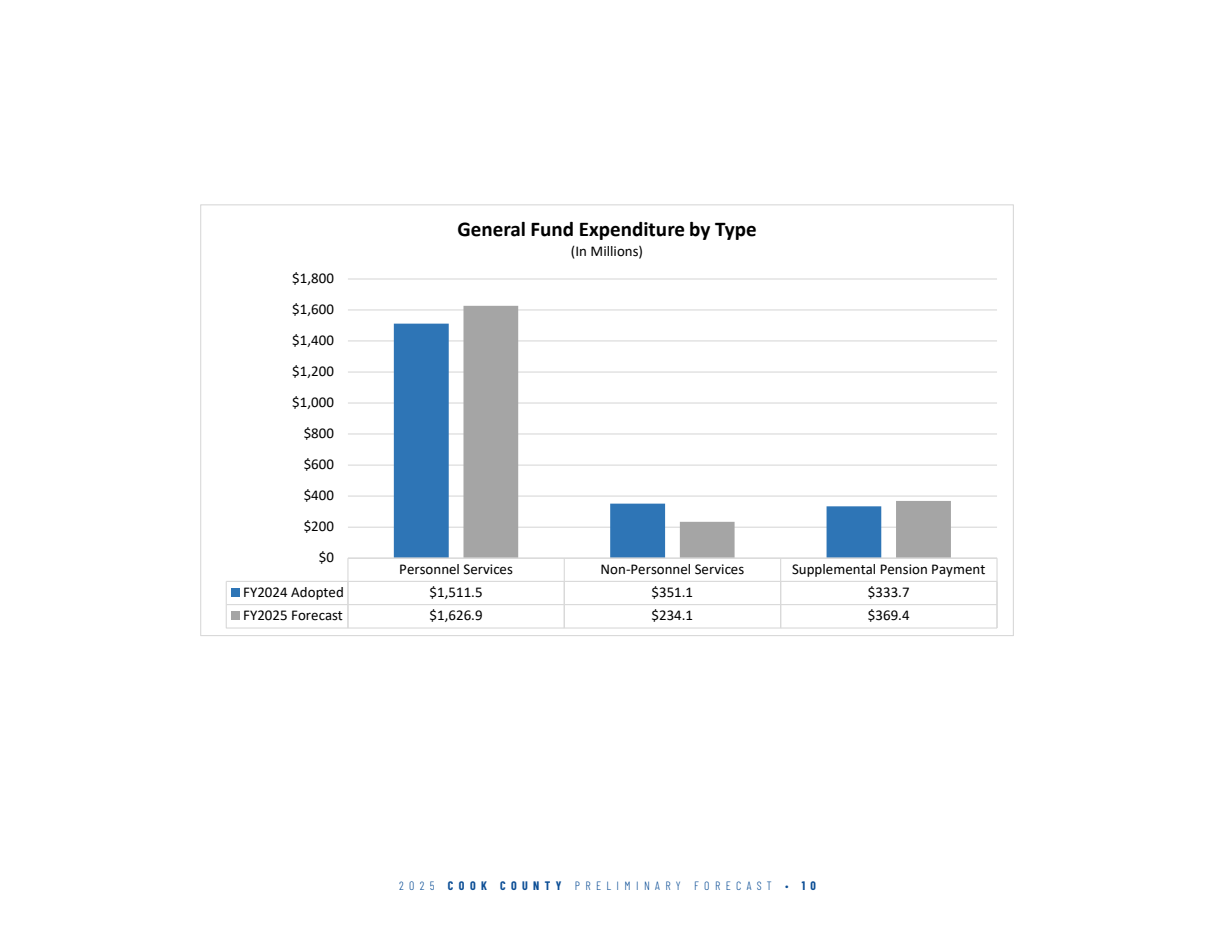
<style>
.page{position:relative;width:1215px;height:945px;background:#fff}
.page>*{position:absolute;margin:0;border:0;box-sizing:border-box;transform-origin:0 0}
.t1{font:700 21px "Calibri";color:#000}
.t2{font:15px "Calibri";letter-spacing:.005em;color:#000}
.t3{font:300 12px "Barlow Condensed";letter-spacing:.45em;color:#0d4f96}
.s1{font-weight:700}
</style>
<div class="page">
<hr style="left:348px;top:527px;width:649px;height:1px;background:#d9d9d9">
<hr style="left:348px;top:496px;width:649px;height:1px;background:#d9d9d9">
<hr style="left:348px;top:465px;width:649px;height:1px;background:#d9d9d9">
<hr style="left:348px;top:433px;width:649px;height:2px;background:#d9d9d9">
<hr style="left:348px;top:402px;width:649px;height:2px;background:#d9d9d9">
<hr style="left:348px;top:371px;width:649px;height:2px;background:#d9d9d9">
<hr style="left:348px;top:340px;width:649px;height:1px;background:#d9d9d9">
<hr style="left:348px;top:309px;width:649px;height:2px;background:#d9d9d9">
<hr style="left:348px;top:278px;width:649px;height:2px;background:#d9d9d9">
<svg style="left:394px;top:324px;width:70px;height:234px;fill:#2e75b6"></svg>
<svg style="left:464px;top:306px;width:487px;height:252px"></svg>
<svg style="left:225px;top:558px;width:773px;height:71px"></svg>
<hr style="left:996px;top:605px;width:2px;height:23px;background:#d9d9d9">
<div style="left:231px;top:612px;width:9px;height:8px;background:#a5a5a5"></div>
<p class="t2" style="left:292px;top:268px;width:43px">$1,800</p>
<p class="t2" style="left:292px;top:299px;width:43px">$1,600</p>
<p class="t2" style="left:292px;top:330px;width:43px">$1,400</p>
<p class="t2" style="left:292px;top:361px;width:43px">$1,200</p>
<p class="t2" style="left:292px;top:392px;width:43px">$1,000</p>
<p class="t2" style="left:304px;top:423px;width:32px">$800</p>
<p class="t2" style="left:304px;top:454px;width:32px">$600</p>
<p class="t2" style="left:304px;top:485px;width:32px">$400</p>
<p class="t2" style="left:304px;top:516px;width:32px">$200</p>
<p class="t2" style="left:319px;top:547px;width:17px">$0</p>
<p class="t1" style="left:457px;top:214px;width:301px">General Fund Expenditure by Type</p>
<p class="t2" style="left:571px;top:241px;width:74px">(In Millions)</p>
<p class="t2" style="left:399px;top:559px;width:115px">Personnel Services</p>
<p class="t2" style="left:600px;top:559px;width:145px">Non‐Personnel Services</p>
<p class="t2" style="left:792px;top:559px;width:195px">Supplemental Pension Payment</p>
<p class="t2" style="left:243px;top:581px;width:102px">FY2024 Adopted</p>
<p class="t2" style="left:429px;top:582px;width:55px">$1,511.5</p>
<p class="t2" style="left:651px;top:582px;width:43px">$351.1</p>
<p class="t2" style="left:868px;top:582px;width:43px">$333.7</p>
<p class="t2" style="left:243px;top:605px;width:101px">FY2025 Forecast</p>
<p class="t2" style="left:429px;top:605px;width:55px">$1,626.9</p>
<p class="t2" style="left:651px;top:605px;width:43px">$234.1</p>
<p class="t2" style="left:868px;top:605px;width:43px">$369.4</p>
<p class="t3" style="left:399px;top:877px;width:418px">2025 <span class="s1">COOK COUNTY</span> PRELIMINARY FORECAST • <span class="s1">10</span></p>
</div>
